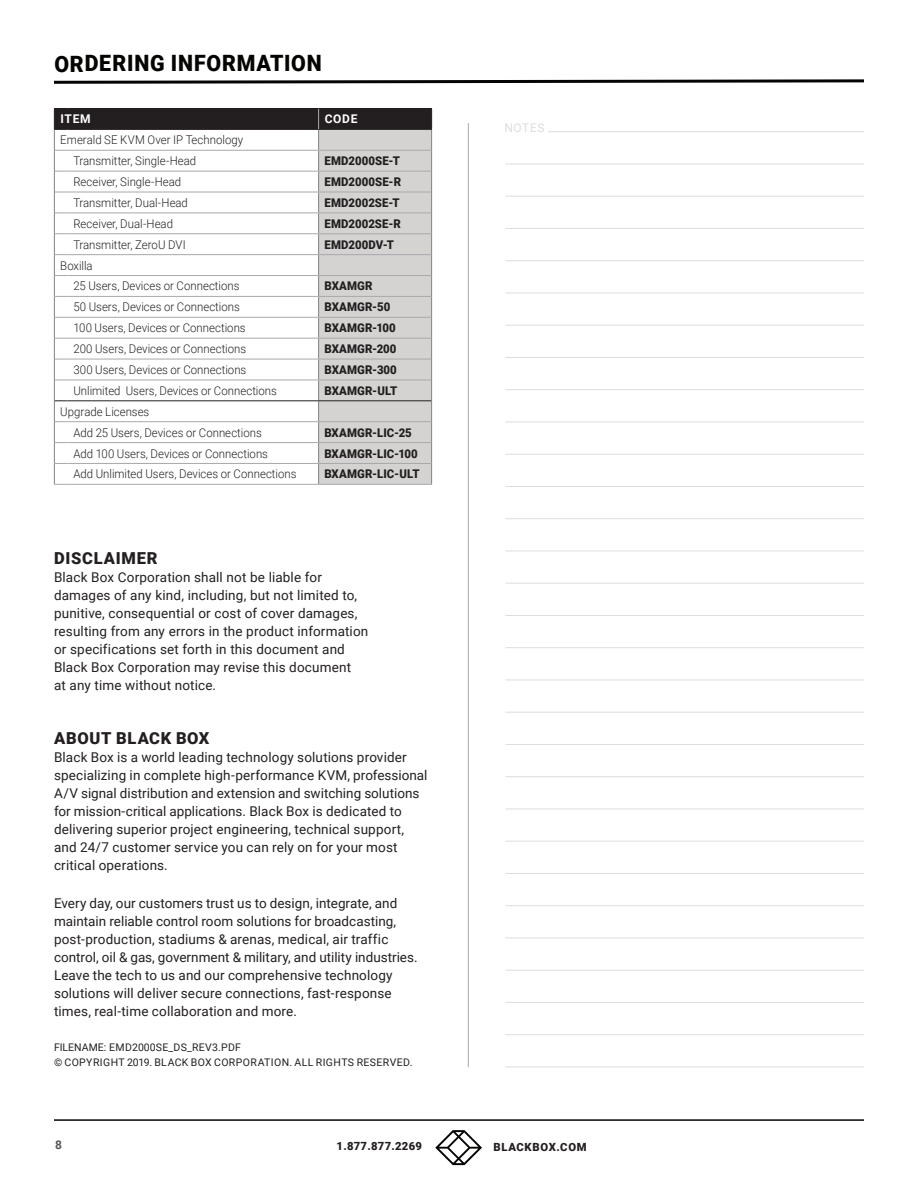
<style>
.page{position:relative;width:918px;height:1188px;background:#fff}
.page>*{position:absolute;margin:0;border:0;box-sizing:border-box;transform-origin:0 0}
.t1{font:900 22.5px "Roboto";letter-spacing:.035em;color:#040503;scale:.95 1}
.t2{font:900 16.5px "Roboto";letter-spacing:.045em;color:#231f20}
.t3{font:13.5px/18px "Roboto";letter-spacing:.01em;color:#231f20}
.t4{font:300 12px/20.9px "Roboto";color:#231f20;scale:.95 1}
.t5{font:900 12px "Roboto";letter-spacing:.01em;color:#231f20;scale:.95 1}
.t6{font:700 12px "Roboto";letter-spacing:.055em;color:#fff}
.t7{font:12px "Roboto";letter-spacing:.055em;color:#dcdddf}
.t8{font:700 12px "Roboto";color:#57585a}
.t9{font:900 11.25px "Roboto";letter-spacing:.025em;color:#231f20}
.t10{font:900 11.25px "Roboto";letter-spacing:.05em;color:#231f20}
.t11{font:10.5px/15px "Roboto";letter-spacing:.035em;color:#231f20}
</style>
<div class="page">
<hr style="left:54px;top:1119px;width:810px;height:2px;background:#040503">
<svg style="left:435px;top:1130px;width:47px;height:35px"></svg>
<hr style="left:505px;top:196px;width:359px;height:1px;background:#dcdddf">
<hr style="left:505px;top:228px;width:359px;height:1px;background:#dcdddf">
<hr style="left:505px;top:260px;width:359px;height:1px;background:#dcdddf">
<hr style="left:505px;top:293px;width:359px;height:1px;background:#dcdddf">
<hr style="left:505px;top:325px;width:359px;height:1px;background:#dcdddf">
<hr style="left:505px;top:357px;width:359px;height:1px;background:#dcdddf">
<hr style="left:505px;top:389px;width:359px;height:1px;background:#dcdddf">
<hr style="left:505px;top:422px;width:359px;height:1px;background:#dcdddf">
<hr style="left:505px;top:454px;width:359px;height:1px;background:#dcdddf">
<hr style="left:505px;top:486px;width:359px;height:1px;background:#dcdddf">
<hr style="left:505px;top:518px;width:359px;height:1px;background:#dcdddf">
<hr style="left:505px;top:551px;width:359px;height:1px;background:#dcdddf">
<hr style="left:505px;top:583px;width:359px;height:1px;background:#dcdddf">
<hr style="left:505px;top:615px;width:359px;height:1px;background:#dcdddf">
<hr style="left:505px;top:647px;width:359px;height:1px;background:#dcdddf">
<hr style="left:505px;top:680px;width:359px;height:1px;background:#dcdddf">
<hr style="left:505px;top:712px;width:359px;height:1px;background:#dcdddf">
<hr style="left:505px;top:744px;width:359px;height:1px;background:#dcdddf">
<hr style="left:505px;top:776px;width:359px;height:1px;background:#dcdddf">
<hr style="left:505px;top:809px;width:359px;height:1px;background:#dcdddf">
<hr style="left:505px;top:841px;width:359px;height:1px;background:#dcdddf">
<hr style="left:505px;top:873px;width:359px;height:1px;background:#dcdddf">
<hr style="left:505px;top:905px;width:359px;height:1px;background:#dcdddf">
<hr style="left:505px;top:938px;width:359px;height:1px;background:#dcdddf">
<hr style="left:505px;top:970px;width:359px;height:1px;background:#dcdddf">
<hr style="left:505px;top:1002px;width:359px;height:1px;background:#dcdddf">
<hr style="left:505px;top:1034px;width:359px;height:1px;background:#dcdddf">
<hr style="left:505px;top:1067px;width:359px;height:1px;background:#dcdddf">
<hr style="left:505px;top:131px;width:359px;height:1px;background:#dcdddf">
<hr style="left:505px;top:164px;width:359px;height:1px;background:#dcdddf">
<hr style="left:468px;top:123px;width:1px;height:944px;background:#a8a9ad">
<div style="left:505px;top:121px;width:43px;height:15px;background:#fff"></div>
<svg style="left:54px;top:79px;width:810px;height:5px"></svg>
<svg style="left:54px;top:108px;width:378px;height:377px"></svg>
<h1 class="t1" style="left:54px;top:48px;width:283px">ORDERING INFORMATION</h1>
<p class="t6" style="left:61px;top:111px;width:32px">ITEM</p>
<p class="t6" style="left:325px;top:111px;width:34px">CODE</p>
<p class="t4" style="left:73px;top:129px;width:180px;text-indent:-13px">Emerald SE KVM Over IP Technology<br>Transmitter, Single-Head</p>
<p class="t5" style="left:325px;top:153px;width:81px">EMD2000SE-T</p>
<p class="t4" style="left:73px;top:171px;width:115px">Receiver, Single-Head</p>
<p class="t5" style="left:325px;top:173px;width:82px">EMD2000SE-R</p>
<p class="t4" style="left:73px;top:192px;width:122px">Transmitter, Dual-Head</p>
<p class="t5" style="left:325px;top:194px;width:81px">EMD2002SE-T</p>
<p class="t4" style="left:73px;top:213px;width:106px">Receiver, Dual-Head</p>
<p class="t5" style="left:325px;top:215px;width:82px">EMD2002SE-R</p>
<p class="t4" style="left:73px;top:234px;width:120px">Transmitter, ZeroU DVI</p>
<p class="t5" style="left:325px;top:236px;width:75px">EMD200DV-T</p>
<p class="t4" style="left:73px;top:254px;width:176px;text-indent:-13px">Boxilla<br>25 Users, Devices or Connections</p>
<p class="t5" style="left:325px;top:278px;width:52px">BXAMGR</p>
<p class="t4" style="left:73px;top:296px;width:177px">50 Users, Devices or Connections</p>
<p class="t5" style="left:325px;top:299px;width:71px">BXAMGR-50</p>
<p class="t4" style="left:73px;top:317px;width:183px">100 Users, Devices or Connections</p>
<p class="t5" style="left:325px;top:320px;width:77px">BXAMGR-100</p>
<p class="t4" style="left:73px;top:338px;width:183px">200 Users, Devices or Connections</p>
<p class="t5" style="left:325px;top:340px;width:77px">BXAMGR-200</p>
<p class="t4" style="left:73px;top:359px;width:184px">300 Users, Devices or Connections</p>
<p class="t5" style="left:325px;top:361px;width:78px">BXAMGR-300</p>
<p class="t4" style="left:73px;top:380px;width:216px">Unlimited Users, Devices or Connections</p>
<p class="t5" style="left:325px;top:382px;width:78px">BXAMGR-ULT</p>
<p class="t4" style="left:73px;top:401px;width:200px;text-indent:-13px">Upgrade Licenses<br>Add 25 Users, Devices or Connections</p>
<p class="t5" style="left:325px;top:424px;width:94px">BXAMGR-LIC-25</p>
<p class="t4" style="left:73px;top:442px;width:206px">Add 100 Users, Devices or Connections</p>
<p class="t5" style="left:325px;top:445px;width:100px">BXAMGR-LIC-100</p>
<p class="t4" style="left:73px;top:463px;width:236px">Add Unlimited Users, Devices or Connections</p>
<p class="t5" style="left:325px;top:466px;width:102px">BXAMGR-LIC-ULT</p>
<p class="t2" style="left:54px;top:546px;width:105px">DISCLAIMER</p>
<p class="t3" style="left:54px;top:567px;width:316px">Black Box Corporation shall not be liable for damages of any kind, including, but not limited to, punitive, consequential or cost of cover damages, resulting from any errors in the product information or specifications set forth in this document and Black Box Corporation may revise this document<br>at any time without notice.</p>
<p class="t2" style="left:54px;top:726px;width:157px">ABOUT BLACK BOX</p>
<p class="t3" style="left:54px;top:747px;width:375px">Black Box is a world leading technology solutions provider specializing in complete high-performance KVM, professional A/V signal distribution and extension and switching solutions for mission-critical applications. Black Box is dedicated to delivering superior project engineering, technical support, and 24/7 customer service you can rely on for your most critical operations.</p>
<p class="t3" style="left:54px;top:893px;width:365px">Every day, our customers trust us to design, integrate, and maintain reliable control room solutions for broadcasting, post-production, stadiums &amp; arenas, medical, air traffic control, oil &amp; gas, government &amp; military, and utility industries.<br>Leave the tech to us and our comprehensive technology solutions will deliver secure connections, fast-response times, real-time collaboration and more.</p>
<p class="t11" style="left:54px;top:1040px;width:360px">FILENAME: EMD2000SE_DS_REV3.PDF<br>© COPYRIGHT 2019. BLACK BOX CORPORATION. ALL RIGHTS RESERVED.</p>
<p class="t7" style="left:504px;top:119px;width:42px">NOTES</p>
<p class="t8" style="left:55px;top:1136px;width:8px">8</p>
<p class="t9" style="left:337px;top:1138px;width:87px">1.877.877.2269</p>
<p class="t10" style="left:494px;top:1139px;width:95px">BLACKBOX.COM</p>
</div>
